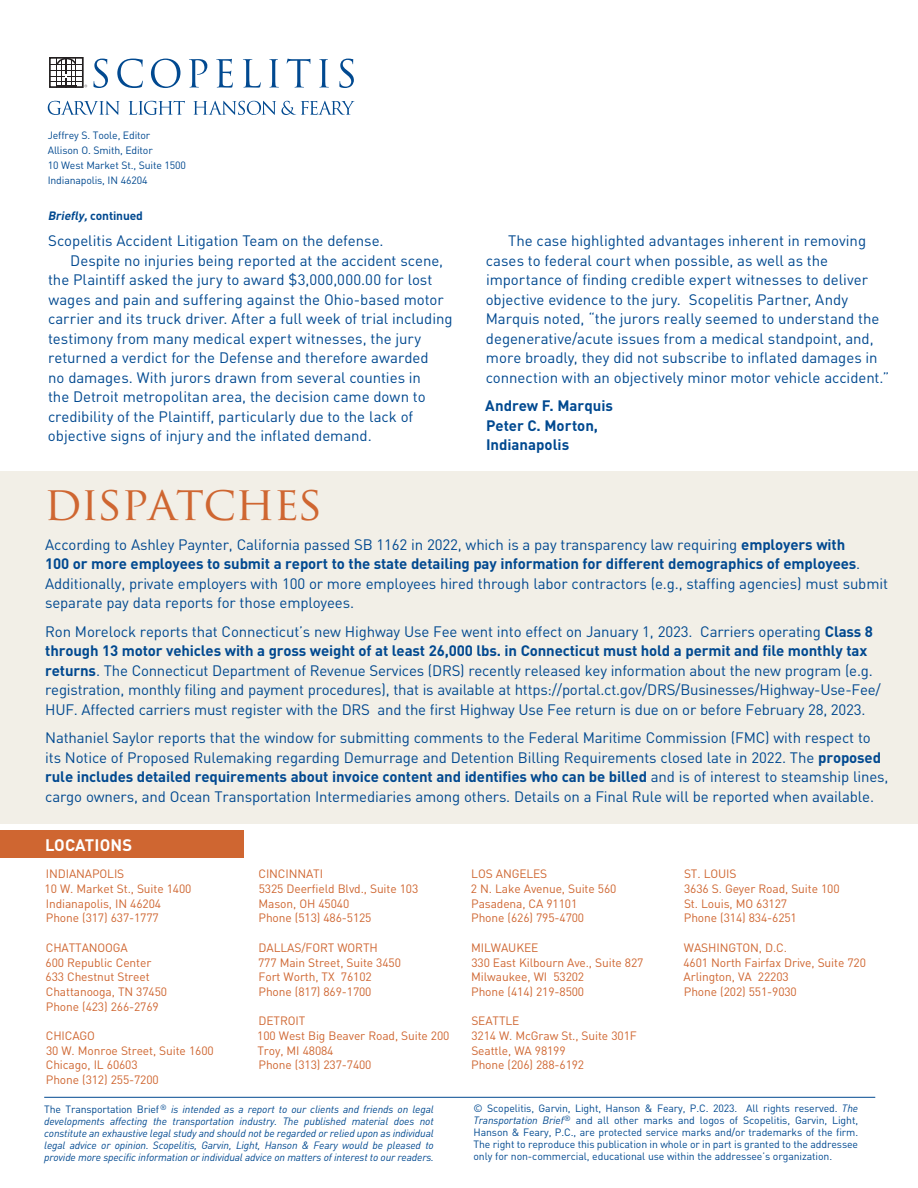
<style>
.page{position:relative;width:918px;height:1188px;background:#fff}
.page>*{position:absolute;margin:0;border:0;box-sizing:border-box;transform-origin:0 0}
.t1{font:46.5px "Trajan Pro";letter-spacing:-.02em;color:#cf6631}
.t2{font:700 16.5px "DIN";letter-spacing:.01em;color:#fff}
.t3{font:15px/19.5px "DIN";letter-spacing:-.01em;color:#014990}
.t4{font:700 15px "DIN";color:#014990}
.t5{font:12px "DIN";letter-spacing:-.01em;color:#cf6631}
.t6{font:700 12px "DIN";letter-spacing:-.01em;color:#014990}
.mouse_type{font:10.5px/12px "DIN";letter-spacing:-.015em;color:#014990;text-align:justify}
.mouse_type-2{font:italic 10.5px/12px "DIN";letter-spacing:-.015em;color:#014990;text-align:justify}
.s1{font-style:italic}
.s2{font-weight:700}
.s3{font-style:normal}
</style>
<div class="page">
<div style="left:0;top:471px;width:918px;height:353px;background:#f2efe7"></div>
<hr style="left:44px;top:1097px;width:831px;height:1px;background:#014990">
<div style="left:0;top:830px;width:244px;height:28px;background:#cf6631"></div>
<svg style="left:93px;top:59px;width:15px;height:29px"></svg>
<svg style="left:117px;top:59px;width:26px;height:29px"></svg>
<svg style="left:151px;top:59px;width:29px;height:29px"></svg>
<svg style="left:189px;top:59px;width:18px;height:28px"></svg>
<svg style="left:216px;top:59px;width:17px;height:29px"></svg>
<svg style="left:243px;top:59px;width:18px;height:29px"></svg>
<svg style="left:269px;top:59px;width:10px;height:28px"></svg>
<svg style="left:287px;top:59px;width:23px;height:28px"></svg>
<svg style="left:319px;top:59px;width:10px;height:28px"></svg>
<svg style="left:339px;top:59px;width:15px;height:29px"></svg>
<svg style="left:48px;top:101px;width:72px;height:14px"></svg>
<svg style="left:129px;top:101px;width:56px;height:14px"></svg>
<svg style="left:193px;top:101px;width:162px;height:14px"></svg>
<div style="left:49px;top:57px;width:35px;height:31px;border:2px solid #231f20"></div>
<hr style="left:50px;top:64px;width:33px;height:1px;background:#231f20">
<hr style="left:50px;top:70px;width:33px;height:1px;background:#231f20">
<hr style="left:50px;top:76px;width:33px;height:1px;background:#231f20">
<hr style="left:50px;top:82px;width:33px;height:1px;background:#231f20">
<svg style="left:56px;top:57px;width:21px;height:30px"></svg>
<p class="mouse_type" style="left:48px;top:129px;width:104px">Jeffrey S. Toole, Editor</p>
<p class="mouse_type" style="left:48px;top:144px;width:107px">Allison O. Smith, Editor</p>
<p class="mouse_type" style="left:48px;top:159px;width:140px">10 West Market St., Suite 1500</p>
<p class="mouse_type" style="left:48px;top:174px;width:101px">Indianapolis, IN 46204</p>
<p class="t6" style="left:48px;top:208px;width:97px"><span class="s1">Briefly,</span>continued</p>
<p class="t3" style="left:48px;top:231px;width:337px">Scopelitis Accident Litigation Team on the defense.</p>
<p class="t3" style="left:48px;top:250px;width:406px;text-indent:22px">Despite no injuries being reported at the accident scene, the Plaintiff asked the jury to award $3,000,000.00 for lost wages and pain and suffering against the Ohio-based motor carrier and its truck driver. After a full week of trial including testimony from many medical expert witnesses, the jury returned a verdict for the Defense and therefore awarded<br>no damages. With jurors drawn from several counties in<br>the Detroit metropolitan area, the decision came down to credibility of the Plaintiff, particularly due to the lack of objective signs of injury and the inflated demand.</p>
<p class="t1" style="left:44px;top:473px;width:280px">DISPATCHES</p>
<p class="t3" style="left:486px;top:231px;width:405px;text-indent:22px">The case highlighted advantages inherent in removing cases to federal court when possible, as well as the importance of finding credible expert witnesses to deliver objective evidence to the jury. Scopelitis Partner, Andy Marquis noted, “the jurors really seemed to understand the degenerative/acute issues from a medical standpoint, and, more broadly, they did not subscribe to inflated damages in connection with an objectively minor motor vehicle accident.”</p>
<p class="t4" style="left:485px;top:396px;width:129px">Andrew F. Marquis</p>
<p class="t4" style="left:486px;top:415px;width:114px">Peter C. Morton,</p>
<p class="t4" style="left:486px;top:435px;width:85px">Indianapolis</p>
<p class="t3" style="left:45px;top:534px;width:844px">According to Ashley Paynter, California passed SB 1162 in 2022, which is a pay transparency law requiring <span class="s2">employers with<br>100 or more employees to submit a report to the state detailing pay information for different demographics of employees</span>.<br>Additionally, private employers with 100 or more employees hired through labor contractors (e.g., staffing agencies) must submit separate pay data reports for those employees.</p>
<p class="t3" style="left:45px;top:621px;width:837px">Ron Morelock reports that Connecticut’s new Highway Use Fee went into effect on January 1, 2023. Carriers operating <span class="s2">Class 8 through 13 motor vehicles with a gross weight of at least 26,000 lbs. in Connecticut must hold a permit and file monthly tax returns</span>. The Connecticut Department of Revenue Services (DRS) recently released key information about the new program (e.g. registration, monthly filing and payment procedures), that is available at https://portal.ct.gov/DRS/Businesses/Highway-Use-Fee/ HUF. Affected carriers must register with the DRS and the first Highway Use Fee return is due on or before February 28, 2023.</p>
<p class="t3" style="left:45px;top:728px;width:845px">Nathaniel Saylor reports that the window for submitting comments to the Federal Maritime Commission (FMC) with respect to its Notice of Proposed Rulemaking regarding Demurrage and Detention Billing Requirements closed late in 2022. The <span class="s2">proposed rule includes detailed requirements about invoice content and identifies who can be billed</span> and is of interest to steamship lines, cargo owners, and Ocean Transportation Intermediaries among others. Details on a Final Rule will be reported when available.</p>
<p class="t2" style="left:45px;top:834px;width:89px">LOCATIONS</p>
<p class="t5" style="left:46px;top:867px;width:80px">INDIANAPOLIS</p>
<p class="t5" style="left:45px;top:881px;width:148px">10 W. Market St., Suite 1400</p>
<p class="t5" style="left:46px;top:896px;width:117px">Indianapolis, IN 46204</p>
<p class="t5" style="left:46px;top:911px;width:114px">Phone (317) 637-1777</p>
<p class="t5" style="left:46px;top:940px;width:84px">CHATTANOOGA</p>
<p class="t5" style="left:46px;top:955px;width:107px">600 Republic Center</p>
<p class="t5" style="left:46px;top:969px;width:106px">633 Chestnut Street</p>
<p class="t5" style="left:46px;top:984px;width:123px">Chattanooga, TN 37450</p>
<p class="t5" style="left:46px;top:999px;width:114px">Phone (423) 266-2769</p>
<p class="t5" style="left:46px;top:1028px;width:51px">CHICAGO</p>
<p class="t5" style="left:46px;top:1043px;width:169px">30 W. Monroe Street, Suite 1600</p>
<p class="t5" style="left:46px;top:1058px;width:93px">Chicago, IL 60603</p>
<p class="t5" style="left:46px;top:1072px;width:114px">Phone (312) 255-7200</p>
<p class="t5" style="left:259px;top:867px;width:66px">CINCINNATI</p>
<p class="t5" style="left:259px;top:881px;width:161px">5325 Deerfield Blvd., Suite 103</p>
<p class="t5" style="left:259px;top:896px;width:92px">Mason, OH 45040</p>
<p class="t5" style="left:259px;top:911px;width:114px">Phone (513) 486-5125</p>
<p class="t5" style="left:259px;top:940px;width:121px">DALLAS/FORT WORTH</p>
<p class="t5" style="left:258px;top:955px;width:144px">777 Main Street, Suite 3450</p>
<p class="t5" style="left:259px;top:969px;width:115px">Fort Worth, TX 76102</p>
<p class="t5" style="left:259px;top:984px;width:114px">Phone (817) 869-1700</p>
<p class="t5" style="left:259px;top:1014px;width:48px">DETROIT</p>
<p class="t5" style="left:257px;top:1028px;width:194px">100 West Big Beaver Road, Suite 200</p>
<p class="t5" style="left:258px;top:1043px;width:78px">Troy, MI 48084</p>
<p class="t5" style="left:259px;top:1058px;width:114px">Phone (313) 237-7400</p>
<p class="mouse_type-2" style="left:44px;top:1103px;width:391px"><span class="s3">The Transportation Brief</span><sup>®</sup> is intended as a report to our clients and friends on legal developments affecting the transportation industry. The published material does not constitute an exhaustive legal study and should not be regarded or relied upon as individual legal advice or opinion. Scopelitis, Garvin, Light, Hanson &amp; Feary would be pleased to provide more specific information or individual advice on matters of interest to our readers.</p>
<p class="t5" style="left:471px;top:867px;width:78px">LOS ANGELES</p>
<p class="t5" style="left:471px;top:881px;width:147px">2 N. Lake Avenue, Suite 560</p>
<p class="t5" style="left:471px;top:896px;width:108px">Pasadena, CA 91101</p>
<p class="t5" style="left:471px;top:911px;width:114px">Phone (626) 795-4700</p>
<p class="t5" style="left:471px;top:940px;width:69px">MILWAUKEE</p>
<p class="t5" style="left:471px;top:955px;width:174px">330 East Kilbourn Ave., Suite 827</p>
<p class="t5" style="left:471px;top:969px;width:114px">Milwaukee, WI 53202</p>
<p class="t5" style="left:471px;top:984px;width:114px">Phone (414) 219-8500</p>
<p class="t5" style="left:471px;top:1014px;width:50px">SEATTLE</p>
<p class="t5" style="left:471px;top:1028px;width:167px">3214 W. McGraw St., Suite 301F</p>
<p class="t5" style="left:471px;top:1043px;width:96px">Seattle, WA 98199</p>
<p class="t5" style="left:471px;top:1058px;width:114px">Phone (206) 288-6192</p>
<p class="t5" style="left:684px;top:867px;width:54px">ST. LOUIS</p>
<p class="t5" style="left:684px;top:881px;width:157px">3636 S. Geyer Road, Suite 100</p>
<p class="t5" style="left:684px;top:896px;width:105px">St. Louis, MO 63127</p>
<p class="t5" style="left:684px;top:911px;width:114px">Phone (314) 834-6251</p>
<p class="t5" style="left:684px;top:940px;width:104px">WASHINGTON, D.C.</p>
<p class="t5" style="left:683px;top:955px;width:184px">4601 North Fairfax Drive, Suite 720</p>
<p class="t5" style="left:684px;top:969px;width:107px">Arlington, VA 22203</p>
<p class="t5" style="left:684px;top:984px;width:114px">Phone (202) 551-9030</p>
<p class="mouse_type" style="left:474px;top:1102px;width:386px">© Scopelitis, Garvin, Light, Hanson &amp; Feary, P.C. 2023. All rights reserved. <span class="s1">The Transportation Brief</span><sup>®</sup> and all other marks and logos of Scopelitis, Garvin, Light, Hanson &amp; Feary, P.C., are protected service marks and/or trademarks of the firm.<br>The right to reproduce this publication in whole or in part is granted to the addressee only for non-commercial, educational use within the addressee’s organization.</p>
</div>
